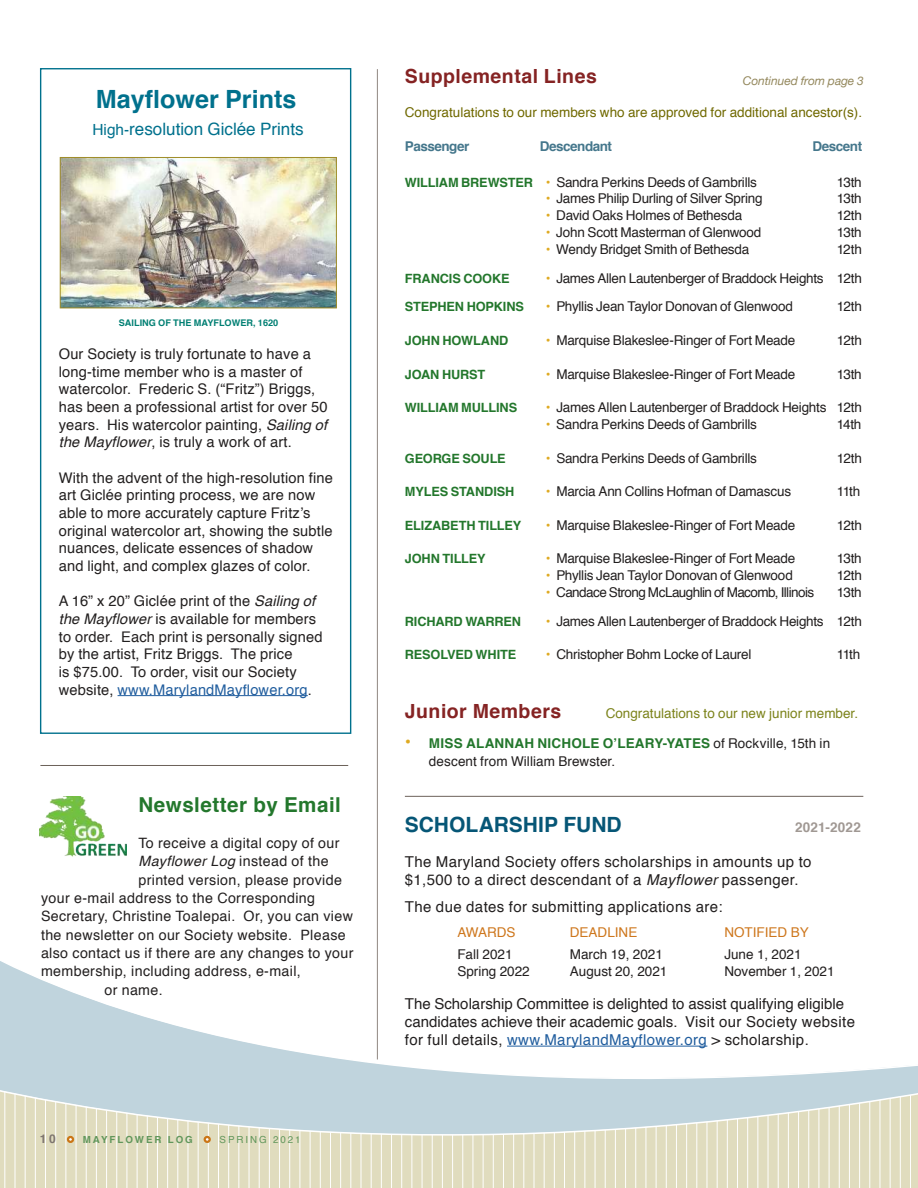
<style>
.page{position:relative;width:918px;height:1188px;background:#fff}
.page>*{position:absolute;margin:0;border:0;box-sizing:border-box;transform-origin:0 0}
.t1{font:700 25.2px "Helvetica";color:#00718d}
.t2{font:700 21px "Helvetica";color:#065676}
.t3{font:700 20.55px "Helvetica";letter-spacing:.025em;color:#23772c}
.t4{font:700 19.5px "Helvetica";letter-spacing:.025em;color:#852323}
.t5{font:17.1px "Helvetica";color:#00718d}
.t6{font:15px/18.1px "Helvetica";color:#221f1f}
.t7{font:15px/18.1px "Helvetica";letter-spacing:.025em;color:#221f1f}
.t8{font:14.7px/17.7px "Helvetica";letter-spacing:.01em;color:#221f1f}
.t9{font:14.25px "Helvetica";letter-spacing:.025em;color:#221f1f}
.t10{font:italic 14.25px "Helvetica";letter-spacing:.025em;color:#221f1f}
.t11{font:13.5px "Helvetica";letter-spacing:-.015em;color:#221f1f}
.t12{font:13.5px/18px "Helvetica";letter-spacing:.005em;color:#221f1f}
.t13{font:13.5px "Helvetica";color:#706901}
.t14{font:13.5px "Helvetica";letter-spacing:-.04em;color:#221f1f}
.t15{font:13.5px "Helvetica";color:#7c831b}
.t16{font:700 13.5px "Helvetica";letter-spacing:-.035em;color:#45778c}
.t17{font:13.5px "Helvetica";color:#ce771d}
.t18{font:700 13.5px "Helvetica";letter-spacing:.02em;color:#a09893}
.t19{font:700 12.75px "Helvetica";letter-spacing:-.01em;color:#23772c}
.t20{font:italic 12px "Helvetica Neue";letter-spacing:-.005em;color:#94885d}
.t21{font:700 12px "Helvetica";color:#7e756f}
.t22{font:700 9.75px "Helvetica";letter-spacing:.2em;color:#61965b}
.t23{font:9.75px "Helvetica";letter-spacing:.2em;color:#61965b}
.t24{font:700 9.15px "Helvetica";color:#007f73}
.s1{font-size:15.3px}
.s2{font-style:italic}
.s3{color:#205d9e}
.s4{font-style:normal}
.s5{font-weight:700;font-size:12.75px;color:#23772c}
.s6{color:#dfaa22}
.s7{font-size:18px;color:#dfaa22}
.s8{font-weight:700;color:#23772c}
</style>
<div class="page">
<hr style="left:118px;top:695px;width:190px;height:1px;background:#205d9e">
<img style="left:62px;top:159px;width:273px;height:147px">
<div style="left:60px;top:157px;width:277px;height:151px;border:1px solid #a08d28"></div>
<hr style="left:377px;top:69px;width:1px;height:990px;background:#9c948f">
<svg style="left:0;top:896px;width:918px;height:292px"></svg>
<hr style="left:40px;top:765px;width:308px;height:1px;background:#6c625a">
<div style="left:67px;top:1136px;width:7px;height:7px;border:2px solid #cb7616;border-radius:50%"></div>
<div style="left:204px;top:1136px;width:7px;height:7px;border:2px solid #cb7616;border-radius:50%"></div>
<hr style="left:507px;top:1046px;width:200px;height:1px;background:#205d9e">
<hr style="left:405px;top:796px;width:458px;height:1px;background:#6c625a">
<img style="left:40px;top:796px;width:87px;height:61px">
<h1 class="t1" style="left:96px;top:79px;width:202px">Mayflower Prints</h1>
<p class="t5" style="left:93px;top:121px;width:213px"><span class="s1">High-</span>resolution Giclée Prints</p>
<p class="t24" style="left:119px;top:319px;width:161px">SAILING OF THE MAYFLOWER, 1620</p>
<p class="t8" style="left:59px;top:346px;width:270px">Our Society is truly fortunate to have a long-time member who is a master of watercolor. Frederic S. (“Fritz”) Briggs, has been a professional artist for over 50 years. His watercolor painting, <span class="s2">Sailing of the Mayflower</span>, is truly a work of art.</p>
<p class="t8" style="left:59px;top:470px;width:276px">With the advent of the high-resolution fine art Giclée printing process, we are now able to more accurately capture Fritz’s original watercolor art, showing the subtle nuances, delicate essences of shadow and light, and complex glazes of color.</p>
<p class="t8" style="left:59px;top:593px;width:265px">A 16” x 20” Giclée print of the <span class="s2">Sailing of the Mayflower</span> is available for members to order. Each print is personally signed by the artist, Fritz Briggs. The price<br>is $75.00. To order, visit our Society website, <span class="s3">www.MarylandMayflower.org</span>.</p>
<h3 class="t3" style="left:138px;top:788px;width:204px">Newsletter by Email</h3>
<p class="t9" style="left:138px;top:837px;width:203px">To receive a digital copy of our</p>
<p class="t10" style="left:138px;top:855px;width:192px">Mayflower Log <span class="s4">instead of the</span></p>
<p class="t9" style="left:138px;top:874px;width:205px">printed version, please provide</p>
<p class="t9" style="left:41px;top:892px;width:276px">your e-mail address to the Corresponding</p>
<p class="t9" style="left:41px;top:910px;width:314px">Secretary, Christine Toalepai. Or, you can view</p>
<p class="t9" style="left:41px;top:929px;width:306px">the newsletter on our Society website. Please</p>
<p class="t9" style="left:41px;top:947px;width:314px">also contact us if there are any changes to your</p>
<p class="t9" style="left:41px;top:965px;width:261px">membership, including address, e-mail,</p>
<p class="t9" style="left:104px;top:984px;width:60px">or name.</p>
<p class="t21" style="left:40px;top:1134px;width:17px">10</p>
<p class="t22" style="left:83px;top:1136px;width:111px">MAYFLOWER LOG</p>
<p class="t23" style="left:220px;top:1135px;width:83px">SPRING 2021</p>
<h3 class="t4" style="left:405px;top:60px;width:193px">Supplemental Lines</h3>
<p class="t13" style="left:405px;top:106px;width:459px">Congratulations to our members who are approved for additional ancestor(s).</p>
<p class="t16" style="left:405px;top:135px;width:66px">Passenger</p>
<p class="t16" style="left:540px;top:135px;width:74px">Descendant</p>
<p class="t16" style="left:812px;top:135px;width:51px">Descent</p>
<p class="t11" style="left:405px;top:176px;width:354px"><span class="s5">WILLIAM BREWSTER</span> <span class="s6">•</span> Sandra Perkins Deeds of Gambrills</p>
<p class="t11" style="left:837px;top:176px;width:26px">13th</p>
<p class="t11" style="left:546px;top:193px;width:218px"><span class="s6">•</span> James Philip Durling of Silver Spring</p>
<p class="t11" style="left:837px;top:193px;width:26px">13th</p>
<p class="t11" style="left:546px;top:210px;width:198px"><span class="s6">•</span> David Oaks Holmes of Bethesda</p>
<p class="t11" style="left:837px;top:210px;width:27px">12th</p>
<p class="t11" style="left:546px;top:227px;width:217px"><span class="s6">•</span> John Scott Masterman of Glenwood</p>
<p class="t11" style="left:837px;top:227px;width:26px">13th</p>
<p class="t11" style="left:546px;top:243px;width:205px"><span class="s6">•</span> Wendy Bridget Smith of Bethesda</p>
<p class="t11" style="left:837px;top:243px;width:27px">12th</p>
<p class="t19" style="left:405px;top:273px;width:106px">FRANCIS COOKE</p>
<p class="t11" style="left:546px;top:272px;width:318px"><span class="s6">•</span> James Allen Lautenberger of Braddock Heights 12th</p>
<p class="t19" style="left:405px;top:302px;width:121px">STEPHEN HOPKINS</p>
<p class="t11" style="left:546px;top:301px;width:248px"><span class="s6">•</span> Phyllis Jean Taylor Donovan of Glenwood</p>
<p class="t11" style="left:837px;top:301px;width:27px">12th</p>
<p class="t19" style="left:405px;top:336px;width:105px">JOHN HOWLAND</p>
<p class="t11" style="left:546px;top:330px;width:251px"><span class="s6">•</span> Marquise Blakeslee-Ringer of Fort Meade</p>
<p class="t11" style="left:837px;top:330px;width:27px">12th</p>
<p class="t19" style="left:405px;top:369px;width:82px">JOAN HURST</p>
<p class="t11" style="left:546px;top:364px;width:251px"><span class="s6">•</span> Marquise Blakeslee-Ringer of Fort Meade</p>
<p class="t11" style="left:837px;top:364px;width:26px">13th</p>
<p class="t19" style="left:405px;top:403px;width:114px">WILLIAM MULLINS</p>
<p class="t11" style="left:546px;top:402px;width:318px"><span class="s6">•</span> James Allen Lautenberger of Braddock Heights 12th</p>
<p class="t11" style="left:546px;top:419px;width:213px"><span class="s6">•</span> Sandra Perkins Deeds of Gambrills</p>
<p class="t11" style="left:837px;top:419px;width:26px">14th</p>
<p class="t19" style="left:405px;top:453px;width:102px">GEORGE SOULE</p>
<p class="t11" style="left:546px;top:452px;width:213px"><span class="s6">•</span> Sandra Perkins Deeds of Gambrills</p>
<p class="t11" style="left:837px;top:452px;width:27px">12th</p>
<p class="t19" style="left:405px;top:487px;width:111px">MYLES STANDISH</p>
<p class="t11" style="left:546px;top:486px;width:247px"><span class="s6">•</span> Marcia Ann Collins Hofman of Damascus</p>
<p class="t11" style="left:837px;top:486px;width:25px">11th</p>
<p class="t19" style="left:405px;top:520px;width:118px">ELIZABETH TILLEY</p>
<p class="t11" style="left:546px;top:515px;width:251px"><span class="s6">•</span> Marquise Blakeslee-Ringer of Fort Meade</p>
<p class="t11" style="left:837px;top:515px;width:27px">12th</p>
<p class="t19" style="left:405px;top:554px;width:82px">JOHN TILLEY</p>
<p class="t11" style="left:546px;top:548px;width:251px"><span class="s6">•</span> Marquise Blakeslee-Ringer of Fort Meade</p>
<p class="t11" style="left:837px;top:553px;width:26px">13th</p>
<p class="t11" style="left:546px;top:570px;width:248px"><span class="s6">•</span> Phyllis Jean Taylor Donovan of Glenwood</p>
<p class="t11" style="left:837px;top:570px;width:27px">12th</p>
<p class="t14" style="left:546px;top:587px;width:270px"><span class="s6">•</span> Candace Strong McLaughlin of Macomb, Illinois</p>
<p class="t11" style="left:837px;top:587px;width:26px">13th</p>
<p class="t19" style="left:405px;top:616px;width:118px">RICHARD WARREN</p>
<p class="t11" style="left:546px;top:615px;width:318px"><span class="s6">•</span> James Allen Lautenberger of Braddock Heights 12th</p>
<p class="t19" style="left:405px;top:650px;width:113px">RESOLVED WHITE</p>
<p class="t11" style="left:546px;top:649px;width:207px"><span class="s6">•</span> Christopher Bohm Locke of Laurel</p>
<p class="t11" style="left:837px;top:649px;width:25px">11th</p>
<p class="t20" style="left:743px;top:76px;width:123px">Continued from page 3</p>
<h3 class="t4" style="left:405px;top:696px;width:158px">Junior Members</h3>
<p class="t15" style="left:606px;top:708px;width:254px">Congratulations to our new junior member.</p>
<p class="t12" style="left:429px;top:735px;width:403px;text-indent:-24px"><span class="s7">•</span> <span class="s8">MISS ALANNAH NICHOLE O’LEARY-YATES</span> of Rockville, 15th in descent from William Brewster.</p>
<h2 class="t2" style="left:405px;top:817px;width:218px">SCHOLARSHIP FUND</h2>
<p class="t18" style="left:795px;top:822px;width:67px">2021-2022</p>
<p class="t7" style="left:405px;top:854px;width:408px">The Maryland Society offers scholarships in amounts up to $1,500 to a direct descendant of a <span class="s2">Mayflower</span> passenger.</p>
<p class="t7" style="left:405px;top:899px;width:319px">The due dates for submitting applications are:</p>
<p class="t17" style="left:457px;top:927px;width:60px">AWARDS</p>
<p class="t17" style="left:570px;top:927px;width:69px">DEADLINE</p>
<p class="t17" style="left:724px;top:927px;width:86px">NOTIFIED BY</p>
<p class="t11" style="left:457px;top:949px;width:57px">Fall 2021</p>
<p class="t11" style="left:570px;top:949px;width:95px">March 19, 2021</p>
<p class="t11" style="left:724px;top:949px;width:79px">June 1, 2021</p>
<p class="t11" style="left:457px;top:965px;width:74px">Spring 2022</p>
<p class="t11" style="left:570px;top:965px;width:99px">August 20, 2021</p>
<p class="t11" style="left:724px;top:965px;width:112px">November 1, 2021</p>
<p class="t6" style="left:405px;top:995px;width:452px">The Scholarship Committee is delighted to assist qualifying eligible candidates achieve their academic goals. Visit our Society website for full details, <span class="s3">www.MarylandMayflower.org</span> &gt; scholarship.</p>
</div>
